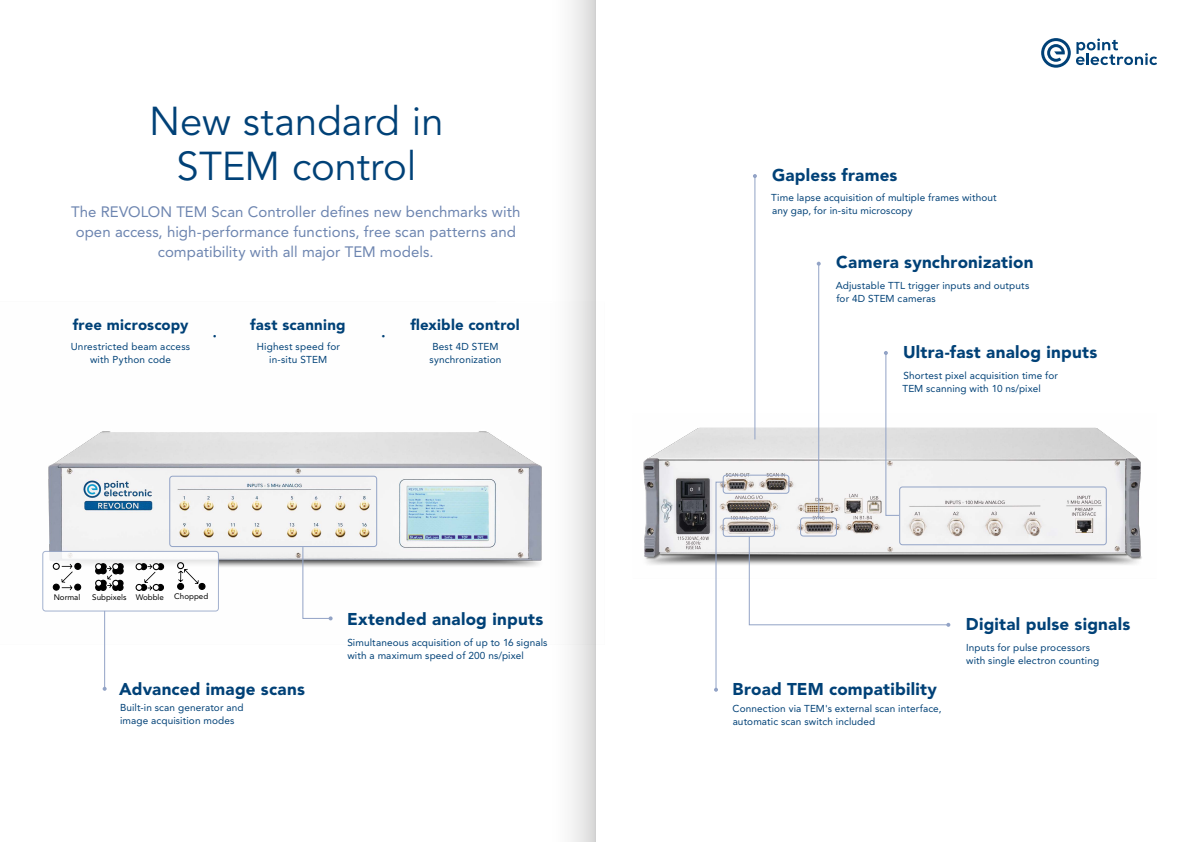
<style>
.page{position:relative;width:1191px;height:842px;background:#fff}
.page>*{position:absolute;margin:0;border:0;box-sizing:border-box;transform-origin:0 0}
.t1{font:40px/45px "Avenir LT Pro";letter-spacing:-.005em;color:#004177;text-align:center}
.t2{font:900 17px "Avenir LT Pro";letter-spacing:.015em;color:#004177}
.t3{font:15px/20px "Avenir LT Pro";letter-spacing:.005em;color:#6d85b0;text-align:center}
.t4{font:900 15px "Avenir LT Pro";letter-spacing:.01em;color:#004177}
.t5{font:900 13.5px "Avenir LT Pro";color:#004177}
.t6{font:10px/13px "Avenir LT Pro";letter-spacing:.015em;color:#004177}
.t7{font:8px "Avenir LT Pro";color:#000}
</style>
<div class="page">
<svg style="left:1076px;top:39px;width:81px;height:26px"></svg>
<svg style="left:1041px;top:38px;width:29px;height:30px"></svg>
<img style="left:44px;top:301px;width:552px;height:344px">
<hr style="left:754px;top:176px;width:1px;height:263px;background:#92a3c6">
<svg style="left:753px;top:174px;width:4px;height:4px"></svg>
<hr style="left:104px;top:610px;width:1px;height:79px;background:#92a3c6">
<svg style="left:103px;top:687px;width:4px;height:4px"></svg>
<div style="left:169px;top:476px;width:208px;height:71px;border:1px solid #92a3c6;border-radius:3px"></div>
<hr style="left:818px;top:264px;width:1px;height:254px;background:#92a3c6">
<svg style="left:816px;top:262px;width:4px;height:4px"></svg>
<div style="left:43px;top:551px;width:175px;height:60px;background:#fff;border-radius:3px"></div>
<svg style="left:53px;top:522px;width:487px;height:98px"></svg>
<svg style="left:644px;top:351px;width:495px;height:341px"></svg>
<div style="left:550px;top:0;width:45px;height:842px;background:linear-gradient(to right,#fff,#dcdcdc)"></div>
<h1 class="t1" style="left:149px;top:100px;width:296px">New standard in<br>STEM control</h1>
<h3 class="t3" style="left:71px;top:201px;width:451px">The REVOLON TEM Scan Controller defines new benchmarks with open access, high-performance functions, free scan patterns and compatibility with all major TEM models.</h3>
<h3 class="t4" style="left:73px;top:315px;width:117px">free microscopy</h3>
<h3 class="t4" style="left:250px;top:315px;width:97px">fast scanning</h3>
<h3 class="t4" style="left:410px;top:315px;width:111px">flexible control</h3>
<p class="t6" style="left:71px;top:339px;width:121px;text-align:center">Unrestricted beam access with Python code</p>
<h3 class="t5" style="left:213px;top:328px;width:5px">·</h3>
<h3 class="t5" style="left:381px;top:328px;width:5px">·</h3>
<p class="t6" style="left:257px;top:339px;width:85px;text-align:center">Highest speed for in-situ STEM</p>
<p class="t6" style="left:429px;top:339px;width:73px">Best 4D STEM synchronization</p>
<p class="t7" style="left:54px;top:592px;width:28px">Normal</p>
<p class="t7" style="left:92px;top:592px;width:73px">Subpixels Wobble</p>
<p class="t7" style="left:174px;top:591px;width:35px">Chopped</p>
<h2 class="t2" style="left:119px;top:679px;width:187px">Advanced image scans</h2>
<p class="t6" style="left:120px;top:701px;width:125px">Built-in scan generator and image acquisition modes</p>
<h2 class="t2" style="left:347px;top:609px;width:198px">Extended analog inputs</h2>
<p class="t6" style="left:347px;top:636px;width:202px">Simultaneous acquisition of up to 16 signals with a maximum speed of 200 ns/pixel</p>
<h2 class="t2" style="left:772px;top:165px;width:127px">Gapless frames</h2>
<p class="t6" style="left:771px;top:191px;width:227px">Time lapse acquisition of multiple frames without any gap, for in-situ microscopy</p>
<h2 class="t2" style="left:836px;top:252px;width:199px">Camera synchronization</h2>
<p class="t6" style="left:835px;top:279px;width:195px">Adjustable TTL trigger inputs and outputs for 4D STEM cameras</p>
<h2 class="t2" style="left:903px;top:342px;width:196px">Ultra-fast analog inputs</h2>
<p class="t6" style="left:902px;top:369px;width:157px">Shortest pixel acquisition time for<br>TEM scanning with 10 ns/pixel</p>
<h2 class="t2" style="left:732px;top:679px;width:206px">Broad TEM compatibility</h2>
<p class="t6" style="left:732px;top:702px;width:210px">Connection via TEM's external scan interface, automatic scan switch included</p>
<h2 class="t2" style="left:966px;top:614px;width:166px">Digital pulse signals</h2>
<p class="t6" style="left:966px;top:641px;width:135px">Inputs for pulse processors with single electron counting</p>
</div>
